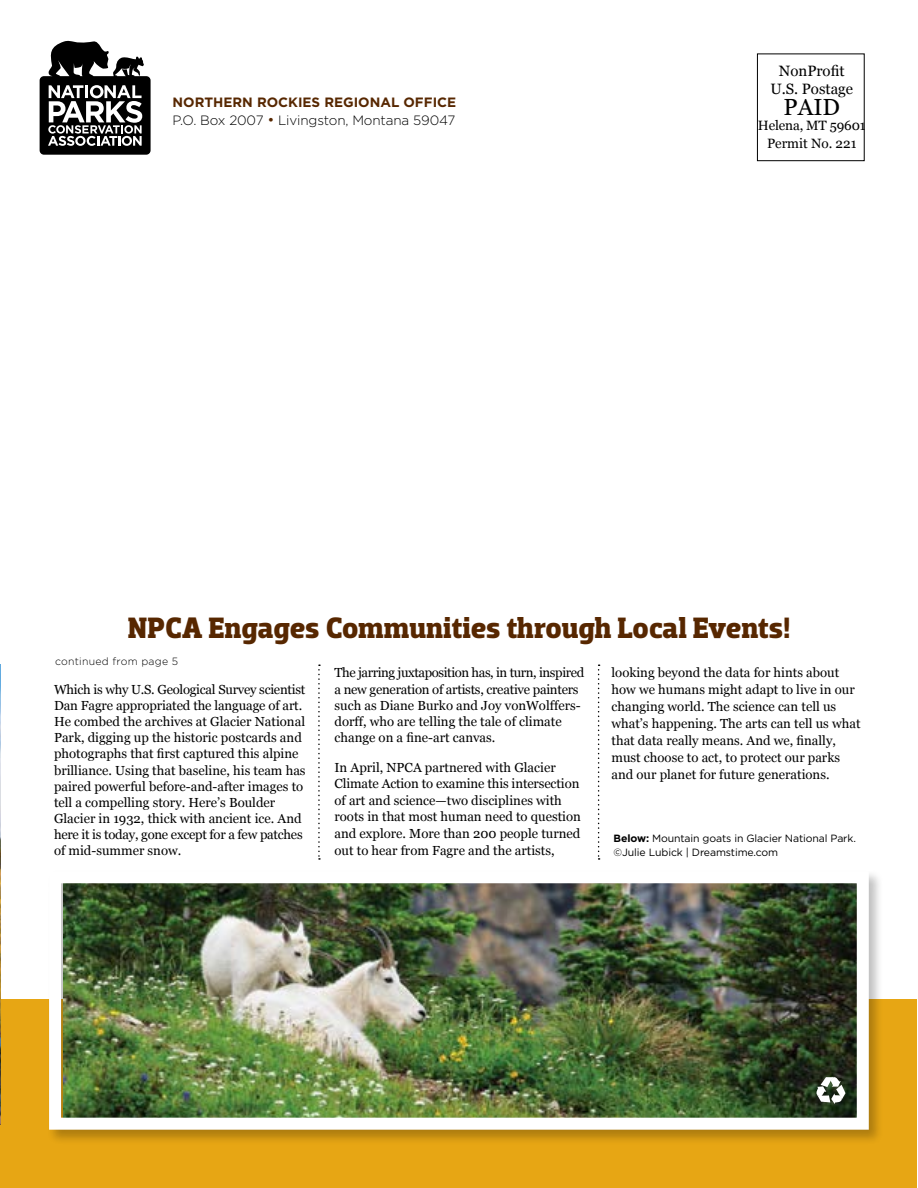
<style>
.page{position:relative;width:918px;height:1188px;background:#fff}
.page>*{position:absolute;margin:0;border:0;box-sizing:border-box;transform-origin:0 0}
.t1{font:700 30px "Dobra Slab";color:#572700}
.t2{font:23.25px "Georgia";color:#000}
.t3{font:15px/18px "Georgia";color:#000;text-align:center}
.t4{font:300 13.5px/18px "Gotham";letter-spacing:-.01em;color:#000}
.t5{font:13.5px/18px "Georgia";letter-spacing:-.01em;color:#000;text-align:center}
.t6{font:13.2px/16.2px "Georgia";color:#000}
.t7{font:10.5px/13.5px "Gotham";letter-spacing:-.01em;color:#000}
.t8{font:300 10.5px "Gotham";letter-spacing:.025em;color:#000}
.s1{font-weight:700;color:#572700}
.s2{font-size:15px;color:#572700}
.s3{font-weight:700}
</style>
<div class="page">
<div style="left:1px;top:1000px;width:916px;height:188px;background:#e7a614"></div>
<div style="left:48px;top:870px;width:835px;height:275px;background:#000;opacity:.25"></div>
<img style="left:63px;top:884px;width:793px;height:233px">
<div style="left:49px;top:871px;width:820px;height:259px;border:12px solid #fff"></div>
<div style="left:757px;top:54px;width:108px;height:107px;border:1px solid #000"></div>
<svg style="left:40px;top:41px;width:111px;height:114px"></svg>
<svg style="left:815px;top:1076px;width:31px;height:28px"></svg>
<svg style="left:318px;top:664px;width:2px;height:196px"></svg>
<svg style="left:598px;top:664px;width:2px;height:196px"></svg>
<img style="left:0;top:664px;width:1px;height:460px">
<p class="t4" style="left:173px;top:93px;width:285px"><span class="s1">NORTHERN ROCKIES REGIONAL OFFICE<br></span>P.O. Box 2007 <span class="s2">•</span> Livingston, Montana 59047</p>
<p class="t3" style="left:770px;top:62px;width:84px">NonProfit<br>U.S. Postage</p>
<h2 class="t2" style="left:784px;top:93px;width:58px">PAID</h2>
<p class="t5" style="left:758px;top:117px;width:109px">Helena, MT 59601<br>Permit No. 221</p>
<h1 class="t1" style="left:128px;top:610px;width:664px">NPCA Engages Communities through Local Events!</h1>
<p class="t8" style="left:55px;top:656px;width:125px">continued from page 5</p>
<p class="t6" style="left:334px;top:665px;width:251px">The jarring juxtaposition has, in turn, inspired a new generation of artists, creative painters such as Diane Burko and Joy vonWolffers&shy;dorff, who are telling the tale of climate change on a fine-art canvas.</p>
<p class="t6" style="left:334px;top:759px;width:248px;line-height:16.8px">In April, NPCA partnered with Glacier Climate Action to examine this intersection of art and science—two disciplines with roots in that most human need to question and explore. More than 200 people turned out to hear from Fagre and the artists,</p>
<p class="t6" style="left:612px;top:665px;width:251px;line-height:17px">looking beyond the data for hints about how we humans might adapt to live in our changing world. The science can tell us what’s happening. The arts can tell us what that data really means. And we, finally, must choose to act, to protect our parks and our planet for future generations.</p>
<p class="t6" style="left:54px;top:682px;width:253px">Which is why U.S. Geological Survey scientist Dan Fagre appropriated the language of art.<br>He combed the archives at Glacier National Park, digging up the historic postcards and photographs that first captured this alpine brilliance. Using that baseline, his team has paired powerful before-and-after images to tell a compelling story. Here’s Boulder Glacier in 1932, thick with ancient ice. And here it is today, gone except for a few patches of mid-summer snow.</p>
<p class="t7" style="left:614px;top:832px;width:244px"><span class="s3">Below:</span> Mountain goats in Glacier National Park. ©Julie Lubick | Dreamstime.com</p>
</div>
